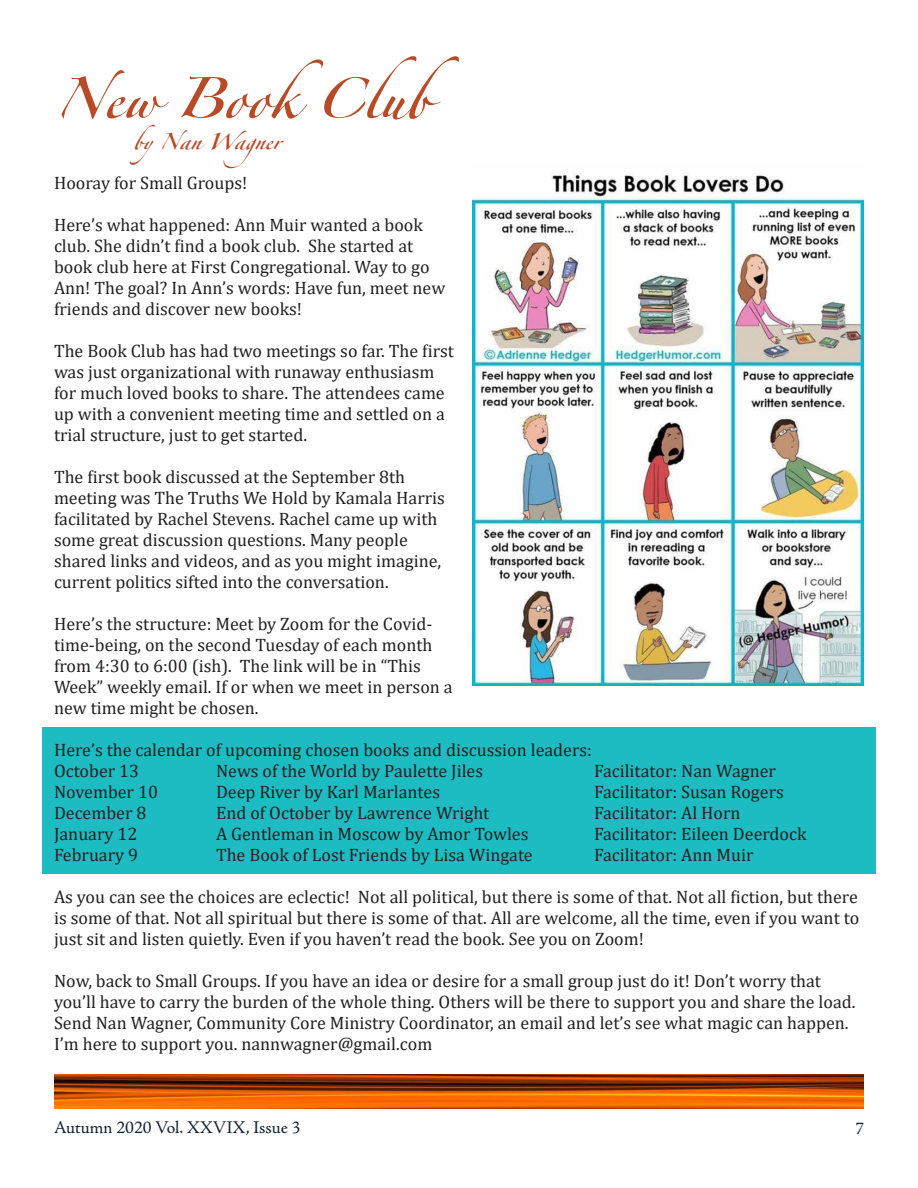
<style>
.page{position:relative;width:918px;height:1188px;background:#fff}
.page>*{position:absolute;margin:0;border:0;box-sizing:border-box;transform-origin:0 0}
.t1{font:90px "Zapfino Forte LT Pro";color:#b84a26}
.t2{font:36px "Zapfino Forte LT Pro";color:#b84a26}
.t3{font:18px/21px "Cambria";color:#231f20}
.t4{font:18px "Adobe Jenson Pro";letter-spacing:-.005em;color:#102131}
.t5{font:18px "Minion Pro";color:#102131}
</style>
<div class="page">
<img style="left:54px;top:1074px;width:810px;height:35px">
<div style="left:42px;top:727px;width:834px;height:147px;background:#1cbcc2"></div>
<img style="left:472px;top:173px;width:392px;height:513px">
<p class="t1" style="left:54px;top:33px;width:377px">New Book Club</p>
<p class="t2" style="left:133px;top:115px;width:149px">by Nan Wagner</p>
<p class="t3" style="left:54px;top:172px;width:195px">Hooray for Small Groups!</p>
<p class="t3" style="left:54px;top:214px;width:393px">Here’s what happened: Ann Muir wanted a book club. She didn’t find a book club. She started at book club here at First Congregational. Way to go Ann! The goal? In Ann’s words: Have fun, meet new friends and discover new books!</p>
<p class="t3" style="left:54px;top:340px;width:402px">The Book Club has had two meetings so far. The first was just organizational with runaway enthusiasm for much loved books to share. The attendees came up with a convenient meeting time and settled on a trial structure, just to get started.</p>
<p class="t3" style="left:54px;top:466px;width:393px">The first book discussed at the September 8th meeting was The Truths We Hold by Kamala Harris facilitated by Rachel Stevens. Rachel came up with some great discussion questions. Many people shared links and videos, and as you might imagine, current politics sifted into the conversation.</p>
<p class="t3" style="left:54px;top:613px;width:400px">Here’s the structure: Meet by Zoom for the Covid&shy;time-being, on the second Tuesday of each month from 4:30 to 6:00 (ish). The link will be in “This Week” weekly email. If or when we meet in person a new time might be chosen.</p>
<p class="t3" style="left:54px;top:739px;width:539px">Here’s the calendar of upcoming chosen books and discussion leaders:</p>
<p class="t3" style="left:54px;top:760px;width:87px">October 13</p>
<p class="t3" style="left:216px;top:760px;width:269px">News of the World by Paulette Jiles</p>
<p class="t3" style="left:594px;top:760px;width:183px">Facilitator: Nan Wagner</p>
<p class="t3" style="left:54px;top:781px;width:106px">November 10</p>
<p class="t3" style="left:216px;top:781px;width:226px">Deep River by Karl Marlantes</p>
<p class="t3" style="left:594px;top:781px;width:191px">Facilitator: Susan Rogers</p>
<p class="t3" style="left:54px;top:802px;width:94px">December 8</p>
<p class="t3" style="left:216px;top:802px;width:275px">End of October by Lawrence Wright</p>
<p class="t3" style="left:594px;top:802px;width:148px">Facilitator: Al Horn</p>
<p class="t3" style="left:54px;top:823px;width:85px">January 12</p>
<p class="t3" style="left:216px;top:823px;width:314px">A Gentleman in Moscow by Amor Towles</p>
<p class="t3" style="left:594px;top:823px;width:214px">Facilitator: Eileen Deerdock</p>
<p class="t3" style="left:54px;top:844px;width:86px">February 9</p>
<p class="t3" style="left:216px;top:844px;width:318px">The Book of Lost Friends by Lisa Wingate</p>
<p class="t3" style="left:594px;top:844px;width:161px">Facilitator: Ann Muir</p>
<p class="t3" style="left:54px;top:886px;width:807px;text-align:justify">As you can see the choices are eclectic! Not all political, but there is some of that. Not all fiction, but there is some of that. Not all spiritual but there is some of that. All are welcome, all the time, even if you want to just sit and listen quietly. Even if you haven’t read the book. See you on Zoom!</p>
<p class="t3" style="left:54px;top:970px;width:803px">Now, back to Small Groups. If you have an idea or desire for a small group just do it! Don’t worry that you’ll have to carry the burden of the whole thing. Others will be there to support you and share the load.<br>Send Nan Wagner, Community Core Ministry Coordinator, an email and let’s see what magic can happen.<br>I’m here to support you. nannwagner@gmail.com</p>
<p class="t4" style="left:54px;top:1118px;width:248px">Autumn 2020 Vol. XXVIX, Issue 3</p>
<p class="t5" style="left:855px;top:1116px;width:10px">7</p>
</div>
